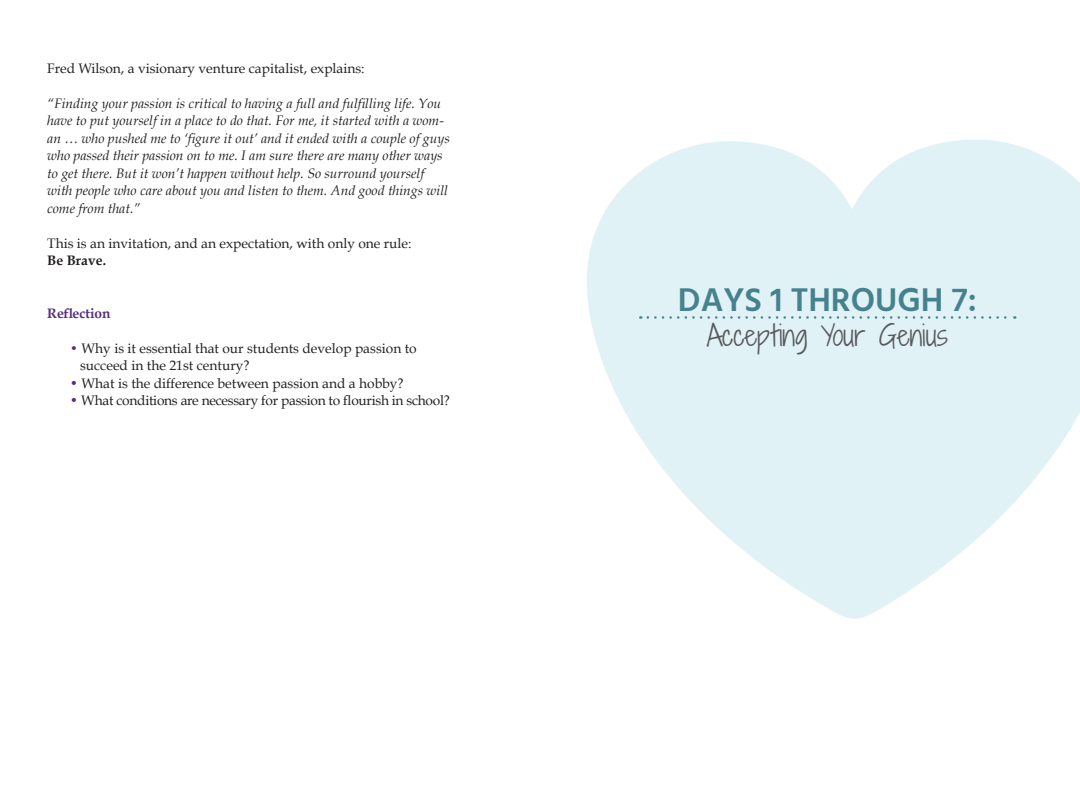
<style>
.page{position:relative;width:1080px;height:810px;background:#fff}
.page>*{position:absolute;margin:0;border:0;box-sizing:border-box;transform-origin:0 0}
.t1{font:600 33.75px "Hind";color:#45828d}
.t2{font:300 27.5px "Shadows Into";color:#57585a}
.t3{font:italic 13.75px/17.5px "Book Antiqua";color:#231f20}
.t4{font:13.75px/17.5px "Book Antiqua";color:#231f20}
.t5{font:13.75px "Book Antiqua";letter-spacing:-.02em;color:#231f20}
.t6{font:700 13.75px "Book Antiqua";color:#592b82}
.t7{font:700 13.75px "Book Antiqua";color:#231f20}
.s1{font-weight:700;color:#592b82}
.s2{color:#592b82}
</style>
<div class="page">
<svg style="left:587px;top:139px;width:493px;height:480px;fill:#e0f2f6"></svg>
<svg style="left:648px;top:316px;width:367px;height:3px"></svg>
<p class="t4" style="left:47px;top:59px;width:319px">Fred Wilson, a visionary venture capitalist, explains:</p>
<p class="t3" style="left:47px;top:95px;width:404px">“Finding your passion is critical to having a full and fulfilling life. You have to put yourself in a place to do that. For me, it started with a wom&shy;an … who pushed me to ‘figure it out’ and it ended with a couple of guys who passed their passion on to me. I am sure there are many other ways to get there. But it won’t happen without help. So surround yourself with people who care about you and listen to them. And good things will come from that.”</p>
<p class="t4" style="left:47px;top:234px;width:366px">This is an invitation, and an expectation, with only one rule:</p>
<p class="t7" style="left:47px;top:253px;width:60px">Be Brave.</p>
<p class="t6" style="left:47px;top:305px;width:65px">Reflection</p>
<p class="t4" style="left:80px;top:339px;width:338px;text-indent:-10px"><span class="s1">•</span> Why is it essential that our students develop passion to succeed in the 21st century?</p>
<p class="t4" style="left:70px;top:374px;width:335px"><span class="s2">•</span> What is the difference between passion and a hobby?</p>
<p class="t5" style="left:70px;top:392px;width:382px"><span class="s2">•</span> What conditions are necessary for passion to flourish in school?</p>
<h1 class="t1" style="left:678px;top:279px;width:300px">DAYS 1 THROUGH 7:</h1>
<h2 class="t2" style="left:707px;top:315px;width:243px">Accepting Your Genius</h2>
</div>
